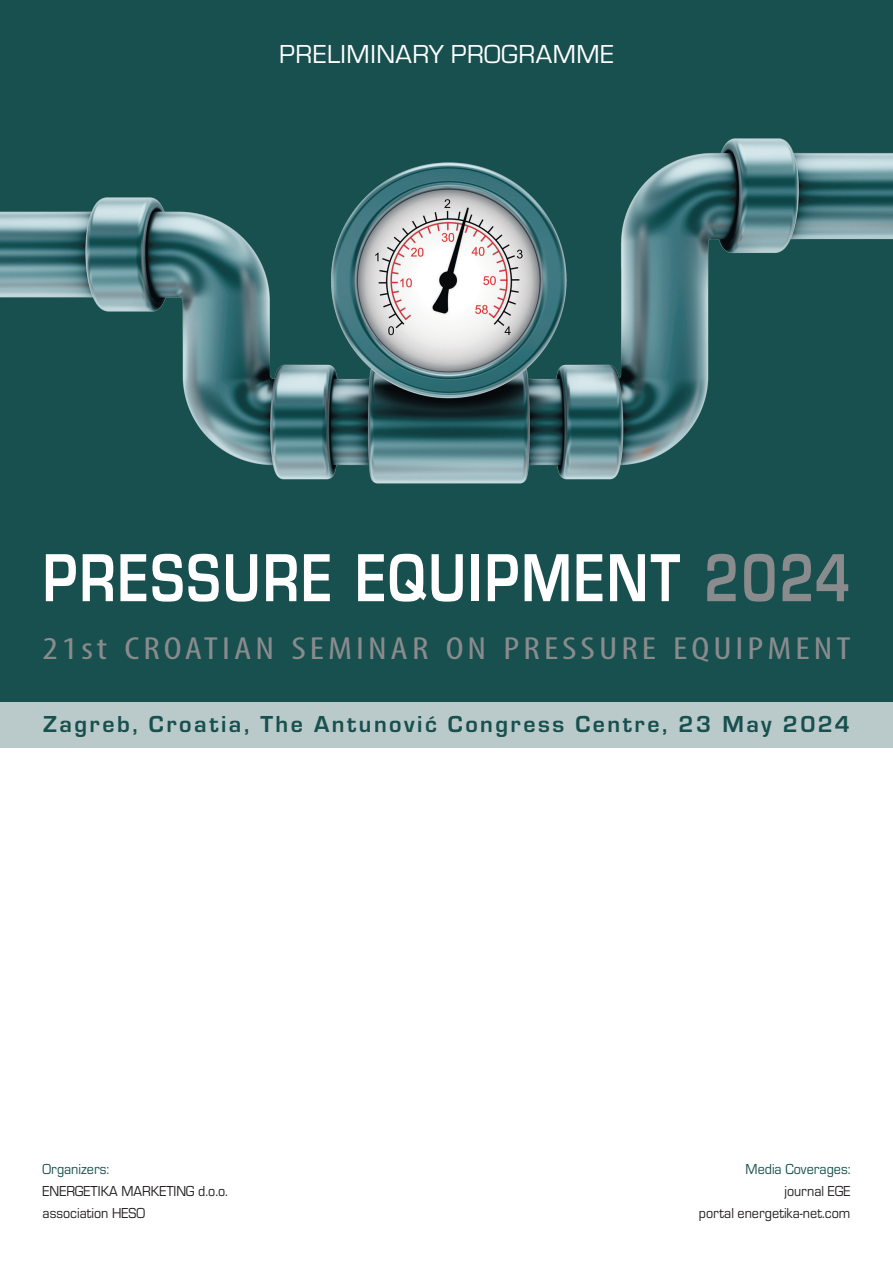
<style>
.page{position:relative;width:893px;height:1263px;background:#fff}
.page>*{position:absolute;margin:0;border:0;box-sizing:border-box;transform-origin:0 0}
.t1{font:700 70.5px "Eurostile TOT";letter-spacing:.04em;color:#fff;scale:.8 1}
.t2{font:condensed 31.95px "Myriad Pro";letter-spacing:.1em;color:#8a8b8d;scale:1.25 1}
.t3{font:27px "Eurostile TOT";letter-spacing:.02em;color:#fff}
.Tekst{font:700 24px "Eurostile TOT";letter-spacing:.105em;color:#18504f}
.text{font:15px "Eurostile TOT";color:#231f20;scale:.94 1}
.text-2{font:15px "Eurostile TOT";color:#18504f;scale:.94 1}
.s1{color:#8a8b8d}
</style>
<div class="page">
<div style="left:0;top:702px;width:893px;height:45px;background:#bacaca"></div>
<div style="left:0;top:0;width:893px;height:702px;background:#18504f"></div>
<img style="left:0;top:138px;width:893px;height:346px">
<p class="t3" style="left:279px;top:39px;width:336px">PRELIMINARY PROGRAMME</p>
<p class="t1" style="left:43px;top:540px;width:1011px">PRESSURE EQUIPMENT <span class="s1">2024</span></p>
<p class="t2" style="left:43px;top:629px;width:648px">21st CROATIAN SEMINAR ON PRESSURE EQUIPMENT</p>
<p class="Tekst" style="left:43px;top:711px;width:808px">Zagreb, Croatia, The Antunović Congress Centre, 23 May 2024</p>
<p class="text-2" style="left:43px;top:1160px;width:73px">Organizers:</p>
<p class="text" style="left:43px;top:1183px;width:199px">ENERGETIKA MARKETING d.o.o.</p>
<p class="text" style="left:43px;top:1205px;width:110px">association HESO</p>
<p class="text-2" style="left:746px;top:1160px;width:113px">Media Coverages:</p>
<p class="text" style="left:784px;top:1183px;width:72px">journal EGE</p>
<p class="text" style="left:699px;top:1205px;width:163px">portal energetika-net.com</p>
</div>
